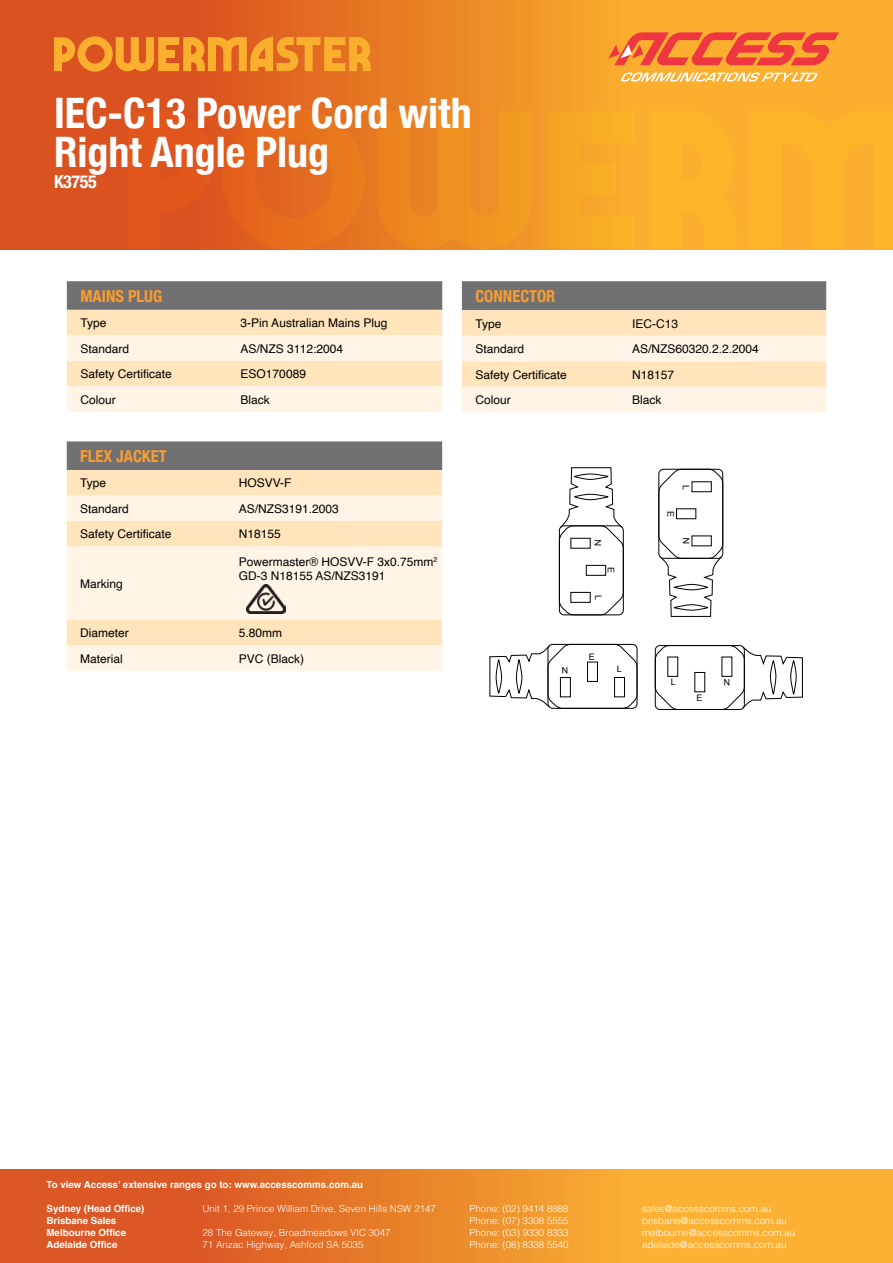
<style>
.page{position:relative;width:893px;height:1263px;background:#fff}
.page>*{position:absolute;margin:0;border:0;box-sizing:border-box;transform-origin:0 0}
.t1{font:700 condensed 42px/39px "Helvetica Neue";color:#fff}
.t2{font:700 condensed 18px "Helvetica Neue LT Com";letter-spacing:-.02em;color:#fff}
.Table_heading_2{font:700 condensed 16.5px "Helvetica Neue";color:#f99d2f}
.t3{font:12px "Helvetica";color:#000}
.t4{font:300 9.75px "Helvetica";color:#fff}
.t5{font:700 9.75px "Helvetica";color:#fff}
.t6{font:9px "Arial";color:#000}
</style>
<div class="page">
<svg style="left:0;top:0;width:893px;height:250px;background:#e87c25"></svg>
<svg style="left:222px;top:108px;width:143px;height:142px;background:#e36a1d"></svg>
<svg style="left:377px;top:111px;width:155px;height:138px;background:#ed8c22"></svg>
<div style="left:128px;top:112px;width:85px;height:136px;background:#e1571b"></div>
<div style="left:749px;top:110px;width:144px;height:138px;background:#fcb428"></div>
<svg style="left:548px;top:110px;width:85px;height:138px;background:#f7a927"></svg>
<div style="left:649px;top:110px;width:88px;height:138px;background:#fcb428"></div>
<svg style="left:608px;top:32px;width:231px;height:33px;background:#f46c3a"></svg>
<svg style="left:620px;top:73px;width:198px;height:9px"></svg>
<svg style="left:54px;top:36px;width:317px;height:36px;background:#ee8d28"></svg>
<svg style="left:0;top:1169px;width:893px;height:94px;background:#eb862c"></svg>
<svg style="left:67px;top:281px;width:375px;height:131px;background:#e0d1bc"></svg>
<div style="left:67px;top:441px;width:375px;height:29px;background:#717073"></div>
<div style="left:67px;top:470px;width:375px;height:25px;background:#ffe4bc"></div>
<svg style="left:67px;top:495px;width:375px;height:176px;background:#feefd9"></svg>
<svg style="left:462px;top:281px;width:364px;height:131px;background:#dfd0bc"></svg>
<img style="left:246px;top:585px;width:39px;height:28px">
<svg style="left:654px;top:645px;width:149px;height:65px"></svg>
<svg style="left:658px;top:468px;width:65px;height:149px"></svg>
<svg style="left:489px;top:644px;width:149px;height:65px"></svg>
<div style="left:560px;top:677px;width:11px;height:20px;border:1px solid #000"></div>
<div style="left:614px;top:677px;width:11px;height:20px;border:1px solid #000"></div>
<div style="left:587px;top:662px;width:11px;height:20px;border:1px solid #000"></div>
<svg style="left:559px;top:467px;width:65px;height:149px"></svg>
<div style="left:570px;top:538px;width:21px;height:11px;border:1px solid #000"></div>
<div style="left:570px;top:592px;width:21px;height:11px;border:1px solid #000"></div>
<div style="left:586px;top:565px;width:20px;height:11px;border:1px solid #000"></div>
<p class="t1" style="left:54px;top:90px;width:419px">IEC-C13 Power Cord with<br>Right Angle Plug</p>
<p class="t2" style="left:54px;top:171px;width:44px">K3755</p>
<p class="Table_heading_2" style="left:80px;top:282px;width:83px">MAINS PLUG</p>
<p class="t3" style="left:80px;top:314px;width:28px">Type</p>
<p class="t3" style="left:241px;top:314px;width:148px">3-Pin Australian Mains Plug</p>
<p class="t3" style="left:80px;top:339px;width:50px">Standard</p>
<p class="t3" style="left:241px;top:339px;width:104px">AS/NZS 3112:2004</p>
<p class="t3" style="left:80px;top:365px;width:93px">Safety Certificate</p>
<p class="t3" style="left:241px;top:365px;width:67px">ESO170089</p>
<p class="t3" style="left:80px;top:390px;width:37px">Colour</p>
<p class="t3" style="left:241px;top:390px;width:31px">Black</p>
<p class="Table_heading_2" style="left:80px;top:443px;width:88px">FLEX JACKET</p>
<p class="t3" style="left:80px;top:474px;width:28px">Type</p>
<p class="t3" style="left:239px;top:474px;width:54px">HOSVV-F</p>
<p class="t3" style="left:80px;top:499px;width:50px">Standard</p>
<p class="t3" style="left:239px;top:499px;width:102px">AS/NZS3191.2003</p>
<p class="t3" style="left:80px;top:525px;width:93px">Safety Certificate</p>
<p class="t3" style="left:239px;top:525px;width:44px">N18155</p>
<p class="t3" style="left:80px;top:574px;width:44px">Marking</p>
<p class="t3" style="left:239px;top:553px;width:200px">Powermaster® HOSVV-F 3x0.75mm<sup>2</sup></p>
<p class="t3" style="left:239px;top:567px;width:148px">GD-3 N18155 AS/NZS3191</p>
<p class="t3" style="left:80px;top:624px;width:50px">Diameter</p>
<p class="t3" style="left:239px;top:624px;width:45px">5.80mm</p>
<p class="t3" style="left:80px;top:649px;width:44px">Material</p>
<p class="t3" style="left:239px;top:649px;width:67px">PVC (Black)</p>
<p class="Table_heading_2" style="left:475px;top:282px;width:82px">CONNECTOR</p>
<p class="t3" style="left:475px;top:314px;width:28px">Type</p>
<p class="t3" style="left:632px;top:314px;width:48px">IEC-C13</p>
<p class="t3" style="left:475px;top:340px;width:50px">Standard</p>
<p class="t3" style="left:632px;top:340px;width:128px">AS/NZS60320.2.2.2004</p>
<p class="t3" style="left:475px;top:365px;width:93px">Safety Certificate</p>
<p class="t3" style="left:632px;top:365px;width:44px">N18157</p>
<p class="t3" style="left:475px;top:391px;width:37px">Colour</p>
<p class="t3" style="left:632px;top:391px;width:31px">Black</p>
<p class="t6" style="left:592px;top:546px;width:8px;rotate:-90deg">N</p>
<p class="t6" style="left:617px;top:566px;width:8px;rotate:90deg">E</p>
<p class="t6" style="left:604px;top:595px;width:7px;rotate:90deg">L</p>
<p class="t6" style="left:589px;top:651px;width:8px">E</p>
<p class="t6" style="left:568px;top:676px;width:8px;rotate:-180deg">N</p>
<p class="t6" style="left:617px;top:663px;width:7px">L</p>
<p class="t6" style="left:676px;top:510px;width:8px;rotate:90deg">E</p>
<p class="t6" style="left:692px;top:485px;width:7px;rotate:90deg">L</p>
<p class="t6" style="left:680px;top:544px;width:8px;rotate:-90deg">N</p>
<p class="t6" style="left:671px;top:676px;width:7px">L</p>
<p class="t6" style="left:696px;top:692px;width:8px">E</p>
<p class="t6" style="left:730px;top:688px;width:8px;rotate:-180deg">N</p>
<p class="t5" style="left:46px;top:1178px;width:318px">To view Access’ extensive ranges go to: www.accesscomms.com.au</p>
<p class="t5" style="left:46px;top:1202px;width:100px">Sydney (Head Office)</p>
<p class="t4" style="left:203px;top:1200px;width:235px">Unit 1, 29 Prince William Drive, Seven Hills NSW 2147</p>
<p class="t4" style="left:470px;top:1200px;width:101px">Phone: (02) 9414 8888</p>
<p class="t4" style="left:642px;top:1200px;width:131px">sales@accesscomms.com.au</p>
<p class="t5" style="left:46px;top:1214px;width:71px">Brisbane Sales</p>
<p class="t4" style="left:470px;top:1212px;width:101px">Phone: (07) 3308 5555</p>
<p class="t4" style="left:642px;top:1212px;width:146px">brisbane@accesscomms.com.au</p>
<p class="t5" style="left:46px;top:1226px;width:81px">Melbourne Office</p>
<p class="t4" style="left:203px;top:1224px;width:190px">28 The Gateway, Broadmeadows VIC 3047</p>
<p class="t4" style="left:470px;top:1224px;width:101px">Phone: (03) 9330 8333</p>
<p class="t4" style="left:642px;top:1224px;width:155px">melbourne@accesscomms.com.au</p>
<p class="t5" style="left:46px;top:1238px;width:72px">Adelaide Office</p>
<p class="t4" style="left:202px;top:1236px;width:162px">71 Anzac Highway, Ashford SA 5035</p>
<p class="t4" style="left:470px;top:1236px;width:101px">Phone: (08) 8338 5540</p>
<p class="t4" style="left:642px;top:1236px;width:146px">adelaide@accesscomms.com.au</p>
</div>
